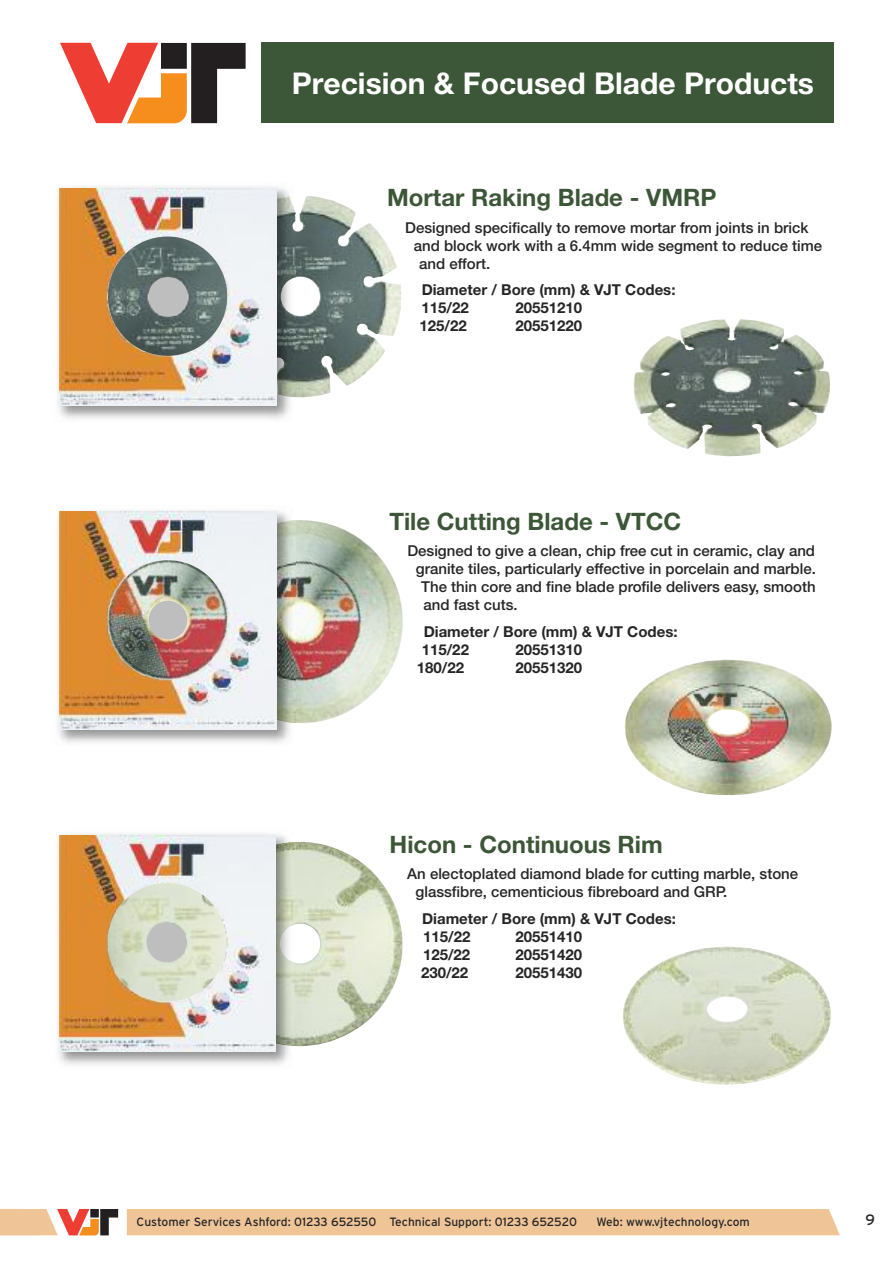
<style>
.page{position:relative;width:893px;height:1263px;background:#fff}
.page>*{position:absolute;margin:0;border:0;box-sizing:border-box;transform-origin:0 0}
.t1{font:700 30px "Helvetica Neue LT Pro";color:#fff}
.t2{font:700 24px "Helvetica Neue LT Pro";color:#3c5737}
.t3{font:500 15px/18px "Helvetica Neue LT Pro";color:#272627}
.t4{font:700 15px/18px "Helvetica Neue LT Pro";color:#272627}
.t5{font:15px "Interstate";color:#272627}
.t6{font:12px "Interstate";color:#272627}
</style>
<div class="page">
<svg style="left:55px;top:1235px;width:54px;height:1px"></svg>
<div style="left:127px;top:1209px;width:713px;height:26px;background:#efc598"></div>
<svg style="left:0;top:1209px;width:118px;height:26px"></svg>
<svg style="left:60px;top:43px;width:186px;height:80px"></svg>
<div style="left:261px;top:43px;width:572px;height:80px;background:#3c5737"></div>
<img style="left:296px;top:196px;width:105px;height:201px">
<img style="left:633px;top:319px;width:197px;height:137px">
<img style="left:625px;top:660px;width:207px;height:135px">
<img style="left:623px;top:946px;width:208px;height:138px">
<img style="left:58px;top:187px;width:238px;height:232px">
<img style="left:276px;top:196px;width:20px;height:201px">
<img style="left:60px;top:188px;width:216px;height:217px">
<img style="left:199px;top:520px;width:204px;height:203px;border-radius:50%">
<img style="left:277px;top:520px;width:19px;height:203px">
<img style="left:60px;top:512px;width:217px;height:217px">
<img style="left:294px;top:842px;width:109px;height:204px">
<img style="left:58px;top:834px;width:231px;height:231px">
<img style="left:275px;top:842px;width:19px;height:204px">
<img style="left:60px;top:835px;width:215px;height:216px">
<img style="left:108px;top:236px;width:119px;height:120px">
<img style="left:108px;top:560px;width:119px;height:120px;border-radius:50%">
<div style="left:149px;top:601px;width:38px;height:38px;background:#bebebe;border-radius:50%"></div>
<img style="left:108px;top:883px;width:118px;height:119px">
<h1 class="t1" style="left:292px;top:72px;width:524px">Precision &amp; Focused Blade Products</h1>
<h2 class="t2" style="left:387px;top:189px;width:331px">Mortar Raking Blade - VMRP</h2>
<p class="t3" style="left:405px;top:220px;width:405px">Designed specifically to remove mortar from joints in brick</p>
<p class="t3" style="left:414px;top:238px;width:410px">and block work with a 6.4mm wide segment to reduce time</p>
<p class="t3" style="left:419px;top:256px;width:73px">and effort.</p>
<p class="t4" style="left:421px;top:282px;width:256px">Diameter / Bore (mm) &amp; VJT Codes:<br>115/22</p>
<p class="t4" style="left:515px;top:300px;width:68px">20551210</p>
<p class="t4" style="left:419px;top:318px;width:49px">125/22</p>
<p class="t4" style="left:515px;top:318px;width:68px">20551220</p>
<h2 class="t2" style="left:389px;top:513px;width:293px">Tile Cutting Blade - VTCC</h2>
<p class="t3" style="left:407px;top:543px;width:409px">Designed to give a clean, chip free cut in ceramic, clay and</p>
<p class="t3" style="left:416px;top:561px;width:401px">granite tiles, particularly effective in porcelain and marble.</p>
<p class="t3" style="left:421px;top:579px;width:396px">The thin core and fine blade profile delivers easy, smooth</p>
<p class="t3" style="left:423px;top:597px;width:96px">and fast cuts.</p>
<p class="t4" style="left:422px;top:624px;width:257px">Diameter / Bore (mm) &amp; VJT Codes:<br>115/22</p>
<p class="t4" style="left:515px;top:642px;width:68px">20551310</p>
<p class="t4" style="left:417px;top:660px;width:49px">180/22</p>
<p class="t4" style="left:515px;top:660px;width:68px">20551320</p>
<h2 class="t2" style="left:390px;top:836px;width:275px">Hicon - Continuous Rim</h2>
<p class="t3" style="left:416px;top:866px;width:384px;text-indent:-8px">An electoplated diamond blade for cutting marble, stone glassfibre, cementicious fibreboard and GRP.</p>
<p class="t4" style="left:422px;top:911px;width:255px">Diameter / Bore (mm) &amp; VJT Codes:<br>115/22</p>
<p class="t4" style="left:515px;top:929px;width:68px">20551410</p>
<p class="t4" style="left:423px;top:947px;width:49px">125/22</p>
<p class="t4" style="left:515px;top:947px;width:68px">20551420</p>
<p class="t4" style="left:421px;top:965px;width:49px">230/22</p>
<p class="t4" style="left:515px;top:965px;width:68px">20551430</p>
<p class="t6" style="left:137px;top:1215px;width:442px">Customer Services Ashford: 01233 652550 Technical Support: 01233 652520</p>
<p class="t6" style="left:596px;top:1215px;width:155px">Web: www.vjtechnology.com</p>
<p class="t5" style="left:865px;top:1211px;width:11px">9</p>
</div>
